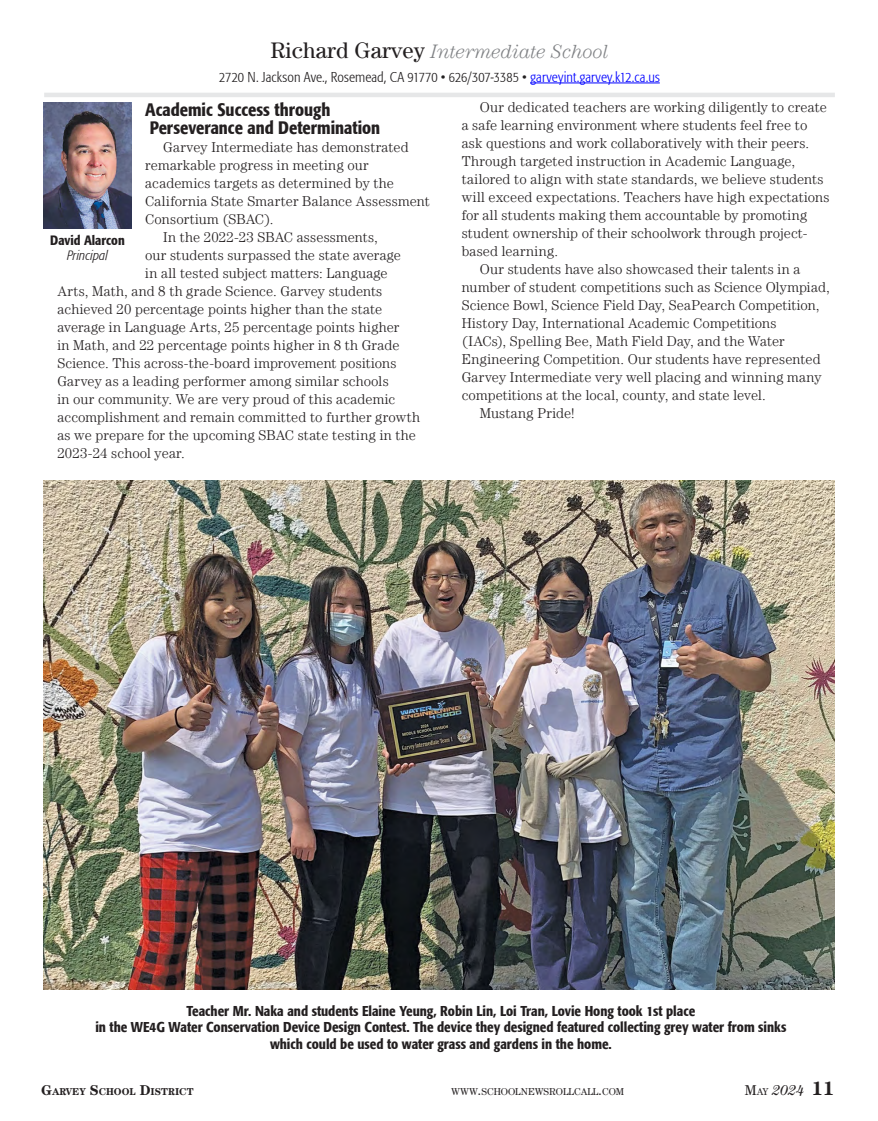
<style>
.page{position:relative;width:878px;height:1121px;background:#fff}
.page>*{position:absolute;margin:0;border:0;box-sizing:border-box;transform-origin:0 0}
.t1{font:italic 300 19.5px "Century LT";letter-spacing:-.005em;color:#808285}
.t2{font:500 condensed 18px/18px "Formata";color:#231f20}
.t3{font:300 14.25px "Century LT";letter-spacing:.01em;color:#231f20}
.t4{font:500 condensed 14.25px/16.5px "Formata";color:#231f20;text-align:center}
.t5{font:300 condensed 14.25px "Formata";letter-spacing:.005em;color:#221f20}
.t6{font:italic 14.25px "Century LT";color:#231f20}
.t7{font:500 condensed 13.5px "Formata";color:#231f20}
.t8{font:italic 300 condensed 13.5px "Formata";letter-spacing:.005em;color:#231f20}
.t9{font:10.05px "Century LT";color:#231f20}
.t10{font:700 10.05px "Century LT";color:#231f20}
.s1{font-weight:400;font-style:normal;font-size:22.5px;color:#231f20}
.s2{color:#00f}
.s3{font-size:14.25px}
.s4{font-style:normal}
.s5{font-style:normal;font-size:10.05px}
.s6{font-weight:700;font-style:normal;font-size:19.5px}
</style>
<div class="page">
<img style="left:43px;top:102px;width:89px;height:126px">
<hr style="left:44px;top:93px;width:790px;height:4px;background:#e6e7e8">
<hr style="left:530px;top:83px;width:129px;height:1px;background:#00f">
<img style="left:43px;top:480px;width:791px;height:510px">
<h1 class="t1" style="left:270px;top:40px;width:340px"><span class="s1">Richard Garvey</span> Intermediate School</h1>
<p class="t5" style="left:219px;top:69px;width:442px">2720 N. Jackson Ave., Rosemead, CA 91770 • 626/307-3385 • <span class="s2">garveyint.garvey.k12.ca.us</span></p>
<p class="t2" style="left:145px;top:101px;width:236px">Academic Success through<br>Perseverance and Determination</p>
<p class="t3" style="left:163px;top:139px;width:247px">Garvey Intermediate has demonstrated</p>
<p class="t3" style="left:145px;top:157px;width:225px">remarkable progress in meeting our</p>
<p class="t3" style="left:145px;top:175px;width:250px">academics targets as determined by the</p>
<p class="t3" style="left:145px;top:193px;width:286px">California State Smarter Balance Assessment</p>
<p class="t3" style="left:145px;top:211px;width:130px">Consortium (SBAC).</p>
<p class="t3" style="left:163px;top:229px;width:216px">In the 2022-23 SBAC assessments,</p>
<p class="t3" style="left:145px;top:247px;width:257px">our students surpassed the state average</p>
<p class="t3" style="left:145px;top:265px;width:244px">in all tested subject matters: Language</p>
<p class="t3" style="left:57px;top:283px;width:326px">Arts, Math, and 8 th grade Science. Garvey students</p>
<p class="t3" style="left:57px;top:301px;width:326px">achieved 20 percentage points higher than the state</p>
<p class="t3" style="left:57px;top:319px;width:343px">average in Language Arts, 25 percentage points higher</p>
<p class="t3" style="left:57px;top:337px;width:343px">in Math, and 22 percentage points higher in 8 th Grade</p>
<p class="t3" style="left:57px;top:355px;width:340px">Science. This across-the-board improvement positions</p>
<p class="t3" style="left:57px;top:373px;width:333px">Garvey as a leading performer among similar schools</p>
<p class="t3" style="left:57px;top:391px;width:339px">in our community. We are very proud of this academic</p>
<p class="t3" style="left:57px;top:409px;width:364px">accomplishment and remain committed to further growth</p>
<p class="t3" style="left:57px;top:427px;width:360px">as we prepare for the upcoming SBAC state testing in the</p>
<p class="t3" style="left:57px;top:445px;width:129px">2023-24 school year.</p>
<p class="t7" style="left:50px;top:232px;width:76px">David Alarcon</p>
<p class="t8" style="left:67px;top:248px;width:42px">Principal</p>
<p class="t3" style="left:480px;top:99px;width:349px">Our dedicated teachers are working diligently to create</p>
<p class="t3" style="left:461px;top:117px;width:347px">a safe learning environment where students feel free to</p>
<p class="t3" style="left:461px;top:135px;width:349px">ask questions and work collaboratively with their peers.</p>
<p class="t3" style="left:461px;top:153px;width:335px">Through targeted instruction in Academic Language,</p>
<p class="t3" style="left:461px;top:171px;width:363px">tailored to align with state standards, we believe students</p>
<p class="t3" style="left:461px;top:189px;width:369px">will exceed expectations. Teachers have high expectations</p>
<p class="t3" style="left:461px;top:207px;width:347px">for all students making them accountable by promoting</p>
<p class="t3" style="left:461px;top:225px;width:347px">student ownership of their schoolwork through project-</p>
<p class="t3" style="left:461px;top:243px;width:98px">based learning.</p>
<p class="t3" style="left:480px;top:261px;width:322px">Our students have also showcased their talents in a</p>
<p class="t3" style="left:461px;top:279px;width:369px">number of student competitions such as Science Olympiad,</p>
<p class="t3" style="left:461px;top:297px;width:359px">Science Bowl, Science Field Day, SeaPearch Competition,</p>
<p class="t3" style="left:461px;top:315px;width:316px">History Day, International Academic Competitions</p>
<p class="t3" style="left:461px;top:333px;width:324px">(IACs), Spelling Bee, Math Field Day, and the Water</p>
<p class="t3" style="left:461px;top:351px;width:360px">Engineering Competition. Our students have represented</p>
<p class="t3" style="left:461px;top:369px;width:361px">Garvey Intermediate very well placing and winning many</p>
<p class="t3" style="left:461px;top:387px;width:305px">competitions at the local, county, and state level.</p>
<p class="t3" style="left:480px;top:405px;width:96px">Mustang Pride!</p>
<p class="t4" style="left:95px;top:1002px;width:692px">Teacher Mr. Naka and students Elaine Yeung, Robin Lin, Loi Tran, Lovie Hong took 1st place<br>in the WE4G Water Conservation Device Design Contest. The device they designed featured collecting grey water from sinks which could be used to water grass and gardens in the home.</p>
<p class="t10" style="left:41px;top:1085px;width:154px"><span class="s3">G</span>ARVEY <span class="s3">S</span>CHOOL <span class="s3">D</span>ISTRICT</p>
<p class="t9" style="left:451px;top:1085px;width:174px">WWW<span class="s3">.</span>SCHOOLNEWSROLLCALL<span class="s3">.</span>COM</p>
<p class="t6" style="left:744px;top:1082px;width:91px"><span class="s4">M</span><span class="s5">AY</span> 2024 <span class="s6">11</span></p>
</div>
